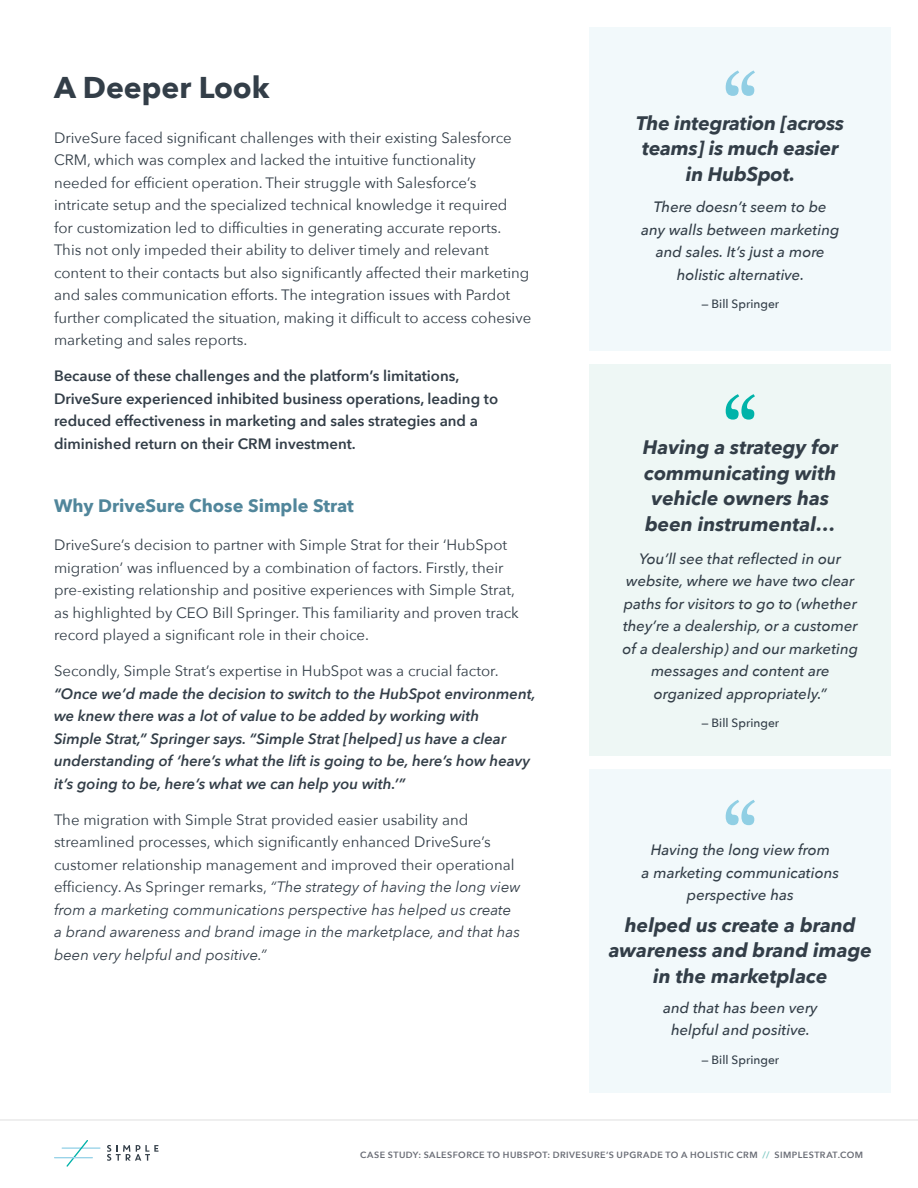
<style>
.page{position:relative;width:918px;height:1188px;background:#fff}
.page>*{position:absolute;margin:0;border:0;box-sizing:border-box;transform-origin:0 0}
.t1{font:91.5px "Marion";color:#98d3e8}
.t2{font:91.5px "Marion";color:#00b3a9}
.t3{font:91.5px "Marion";color:#98d4e8}
.t4{font:700 30px "Avenir Next";color:#333e48}
.t5{font:italic 700 19.5px/25.5px "Avenir Next";color:#333e48;text-align:center}
.t6{font:700 18px "Avenir Next";color:#51869b}
.t7{font:15px/22.5px "Avenir Next";color:#333e48}
.t8{font:italic 500 15px/22.5px "Avenir Next";color:#333e48;text-align:center}
.t9{font:italic 600 15px/22.5px "Avenir Next";color:#333e48}
.t10{font:600 15px/22.5px "Avenir Next";color:#333e48}
.t11{font:500 12px "Avenir Next";color:#333e48}
.t12{font:600 9px "Avenir Next";letter-spacing:.05em;color:#696c75}
.s1{font-style:italic}
.s2{color:#7ec8c3}
</style>
<div class="page">
<div style="left:590px;top:364px;width:301px;height:392px;background:#eef7f5"></div>
<div style="left:590px;top:27px;width:301px;height:324px;background:#f2f9fb"></div>
<div style="left:590px;top:770px;width:301px;height:324px;background:#f2f9fb"></div>
<svg style="left:107px;top:1145px;width:51px;height:16px"></svg>
<hr style="left:62px;top:1147px;width:39px;height:2px;background:#98d3e8">
<svg style="left:66px;top:1140px;width:22px;height:27px"></svg>
<hr style="left:54px;top:1157px;width:39px;height:1px;background:#98d3e8">
<hr style="left:0;top:1120px;width:918px;height:1px;background:#dfdfdf">
<h2 class="t4" style="left:54px;top:61px;width:217px">A Deeper Look</h2>
<p class="t7" style="left:54px;top:125px;width:479px">DriveSure faced significant challenges with their existing Salesforce CRM, which was complex and lacked the intuitive functionality needed for efficient operation. Their struggle with Salesforce’s intricate setup and the specialized technical knowledge it required<br>for customization led to difficulties in generating accurate reports.<br>This not only impeded their ability to deliver timely and relevant content to their contacts but also significantly affected their marketing and sales communication efforts. The integration issues with Pardot further complicated the situation, making it difficult to access cohesive marketing and sales reports.</p>
<p class="t10" style="left:54px;top:364px;width:446px">Because of these challenges and the platform’s limitations, DriveSure experienced inhibited business operations, leading to reduced effectiveness in marketing and sales strategies and a diminished return on their CRM investment.</p>
<p class="t6" style="left:54px;top:490px;width:301px">Why DriveSure Chose Simple Strat</p>
<p class="t7" style="left:54px;top:533px;width:466px">DriveSure’s decision to partner with Simple Strat for their ‘HubSpot migration’ was influenced by a combination of factors. Firstly, their pre-existing relationship and positive experiences with Simple Strat, as highlighted by CEO Bill Springer. This familiarity and proven track record played a significant role in their choice.</p>
<p class="t7" style="left:54px;top:659px;width:446px">Secondly, Simple Strat’s expertise in HubSpot was a crucial factor.</p>
<p class="t9" style="left:54px;top:682px;width:483px">“Once we’d made the decision to switch to the HubSpot environment, we knew there was a lot of value to be added by working with<br>Simple Strat,” Springer says. “Simple Strat [helped] us have a clear understanding of ‘here’s what the lift is going to be, here’s how heavy it’s going to be, here’s what we can help you with.’”</p>
<p class="t7" style="left:54px;top:808px;width:468px">The migration with Simple Strat provided easier usability and streamlined processes, which significantly enhanced DriveSure’s customer relationship management and improved their operational efficiency. As Springer remarks, <span class="s1">“The strategy of having the long view from a marketing communications perspective has helped us create a brand awareness and brand image in the marketplace, and that has been very helpful and positive.”</span></p>
<h1 class="t1" style="left:723px;top:50px;width:37px">“</h1>
<h3 class="t5" style="left:636px;top:110px;width:210px">The integration [across teams] is much easier in HubSpot.</h3>
<p class="t8" style="left:641px;top:195px;width:200px">There doesn’t seem to be any walls between marketing and sales. It’s just a more holistic alternative.</p>
<p class="t11" style="left:701px;top:294px;width:79px">— Bill Springer</p>
<h1 class="t2" style="left:723px;top:373px;width:37px">“</h1>
<h3 class="t5" style="left:643px;top:434px;width:197px">Having a strategy for communicating with vehicle owners has been instrumental…</h3>
<p class="t8" style="left:622px;top:547px;width:237px">You’ll see that reflected in our website, where we have two clear paths for visitors to go to (whether they’re a dealership, or a customer of a dealership) and our marketing messages and content are organized appropriately.”</p>
<p class="t11" style="left:701px;top:713px;width:79px">— Bill Springer</p>
<h1 class="t3" style="left:723px;top:779px;width:37px">“</h1>
<p class="t8" style="left:642px;top:838px;width:199px">Having the long view from<br>a marketing communications perspective has</p>
<h3 class="t5" style="left:609px;top:912px;width:265px">helped us create a brand awareness and brand image in the marketplace</h3>
<p class="t8" style="left:663px;top:996px;width:156px">and that has been very helpful and positive.</p>
<p class="t11" style="left:701px;top:1050px;width:79px">— Bill Springer</p>
<p class="t12" style="left:360px;top:1147px;width:504px">CASE STUDY: SALESFORCE TO HUBSPOT: DRIVESURE’S UPGRADE TO A HOLISTIC CRM <span class="s2">//</span> SIMPLESTRAT.COM</p>
</div>
